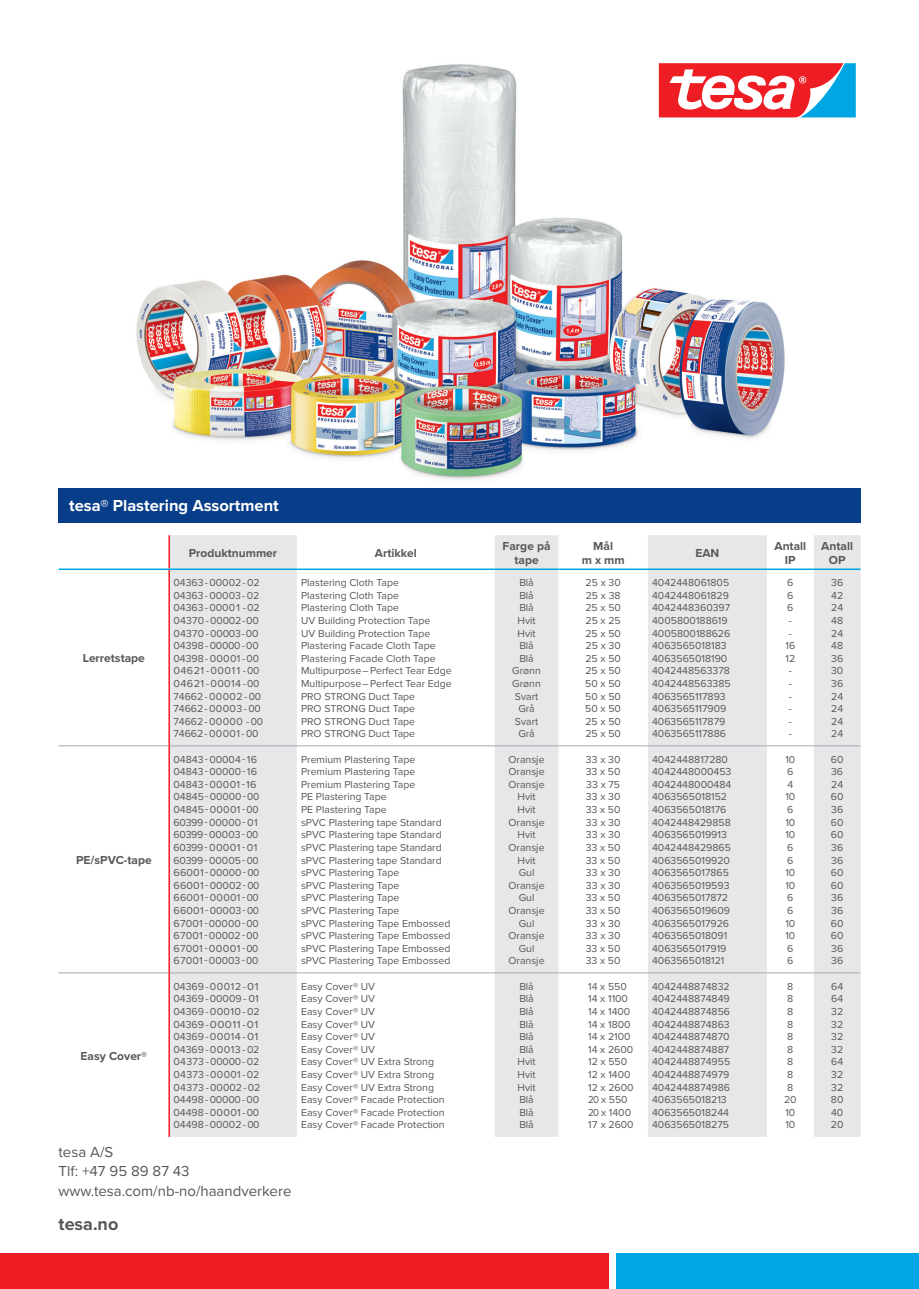
<style>
.page{position:relative;width:919px;height:1289px;background:#fff}
.page>*{position:absolute;margin:0;border:0;box-sizing:border-box;transform-origin:0 0}
.t1{font:700 18px "Proxima Nova";color:#57585a}
.t2{font:700 16.5px "Proxima Nova";color:#fff}
.t3{font:15px/19.5px "Proxima Nova";color:#57585a}
.t4{font:700 12px/14.4px "Proxima Nova";color:#57585a;text-align:center}
.t5{font:10.5px/12.6px "Proxima Nova";color:#57585a}
</style>
<div class="page">
<img style="left:136px;top:64px;width:649px;height:416px">
<div style="left:654px;top:59px;width:206px;height:63px;background:#fff"></div>
<svg style="left:658px;top:63px;width:197px;height:54px"></svg>
<div style="left:170px;top:535px;width:127px;height:601px;background:#e6e7e9"></div>
<svg style="left:494px;top:535px;width:366px;height:601px;fill:#e6e7e9"></svg>
<hr style="left:59px;top:745px;width:109px;height:1px;background:#a8a9ad">
<hr style="left:170px;top:745px;width:127px;height:1px;background:#a8a9ad">
<hr style="left:297px;top:745px;width:197px;height:1px;background:#a8a9ad">
<hr style="left:494px;top:745px;width:64px;height:1px;background:#a8a9ad">
<hr style="left:558px;top:745px;width:89px;height:1px;background:#a8a9ad">
<hr style="left:647px;top:745px;width:120px;height:1px;background:#a8a9ad">
<hr style="left:767px;top:745px;width:46px;height:1px;background:#a8a9ad">
<hr style="left:813px;top:745px;width:47px;height:1px;background:#a8a9ad">
<hr style="left:59px;top:972px;width:109px;height:1px;background:#a8a9ad">
<hr style="left:170px;top:972px;width:127px;height:1px;background:#a8a9ad">
<hr style="left:297px;top:972px;width:197px;height:1px;background:#a8a9ad">
<hr style="left:494px;top:972px;width:64px;height:1px;background:#a8a9ad">
<hr style="left:558px;top:972px;width:89px;height:1px;background:#a8a9ad">
<hr style="left:647px;top:972px;width:120px;height:1px;background:#a8a9ad">
<hr style="left:767px;top:972px;width:46px;height:1px;background:#a8a9ad">
<hr style="left:813px;top:972px;width:47px;height:1px;background:#a8a9ad">
<hr style="left:168px;top:535px;width:2px;height:33px;background:#ee1d23">
<hr style="left:168px;top:570px;width:2px;height:175px;background:#ee1d23">
<hr style="left:168px;top:745px;width:2px;height:227px;background:#ee1d23">
<hr style="left:168px;top:972px;width:2px;height:164px;background:#ee1d23">
<hr style="left:59px;top:568px;width:110px;height:2px;background:#00a6e4">
<hr style="left:169px;top:568px;width:128px;height:2px;background:#00a6e4">
<hr style="left:297px;top:568px;width:197px;height:2px;background:#00a6e4">
<hr style="left:494px;top:568px;width:64px;height:2px;background:#00a6e4">
<hr style="left:558px;top:568px;width:89px;height:2px;background:#00a6e4">
<hr style="left:647px;top:568px;width:120px;height:2px;background:#00a6e4">
<hr style="left:767px;top:568px;width:46px;height:2px;background:#00a6e4">
<hr style="left:813px;top:568px;width:47px;height:2px;background:#00a6e4">
<div style="left:58px;top:488px;width:802px;height:34px;background:#083e89"></div>
<div style="left:0;top:1253px;width:608px;height:35px;background:#ee1d23"></div>
<div style="left:616px;top:1253px;width:302px;height:35px;background:#00a6e4"></div>
<h2 class="t2" style="left:69px;top:493px;width:211px">tesa® Plastering Assortment</h2>
<p class="t4" style="left:83px;top:651px;width:64px">Lerretstape</p>
<p class="t4" style="left:76px;top:852px;width:77px">PE/sPVC-tape</p>
<p class="t4" style="left:81px;top:1048px;width:68px">Easy Cover®</p>
<p class="t4" style="left:189px;top:545px;width:90px">Produktnummer</p>
<p class="t4" style="left:375px;top:545px;width:43px">Artikkel</p>
<p class="t4" style="left:502px;top:538px;width:49px">Farge på tape</p>
<p class="t4" style="left:581px;top:538px;width:44px">Mål<br>m x mm</p>
<p class="t4" style="left:695px;top:545px;width:25px">EAN</p>
<p class="t4" style="left:774px;top:538px;width:33px">Antall<br>IP</p>
<p class="t4" style="left:821px;top:538px;width:33px">Antall<br>OP</p>
<p class="t5" style="left:173px;top:576px;width:91px">04363 - 00002 - 02<br>04363 - 00003 - 02<br>04363 - 00001 - 02<br>04370 - 00002 - 00<br>04370 - 00003 - 00<br>04398 - 00000 - 00<br>04398 - 00001 - 00<br>04621 - 00011 - 00<br>04621 - 00014 - 00<br>74662 - 00002 - 00<br>74662 - 00003 - 00<br>74662 - 00000 - 00<br>74662 - 00001 - 00</p>
<p class="t5" style="left:301px;top:576px;width:152px">Plastering Cloth Tape<br>Plastering Cloth Tape<br>Plastering Cloth Tape<br>UV Building Protection Tape<br>UV Building Protection Tape<br>Plastering Facade Cloth Tape<br>Plastering Facade Cloth Tape<br>Multipurpose – Perfect Tear Edge<br>Multipurpose – Perfect Tear Edge<br>PRO STRONG Duct Tape<br>PRO STRONG Duct Tape<br>PRO STRONG Duct Tape<br>PRO STRONG Duct Tape</p>
<p class="t5" style="left:512px;top:576px;width:30px;text-align:center">Blå<br>Blå<br>Blå<br>Hvit<br>Hvit<br>Blå<br>Blå<br>Grønn<br>Grønn<br>Svart<br>Grå<br>Svart<br>Grå</p>
<p class="t5" style="left:585px;top:576px;width:37px;text-align:justify">25 x 30<br>25 x 38<br>25 x 50<br>25 x 25<br>25 x 50<br>25 x 30<br>25 x 50<br>25 x 50<br>50 x 50<br>50 x 50<br>50 x 50<br>25 x 50<br>25 x 50</p>
<p class="t5" style="left:652px;top:576px;width:80px">4042448061805<br>4042448061829<br>4042448360397<br>4005800188619<br>4005800188626<br>4063565018183<br>4063565018190<br>4042448563378<br>4042448563385<br>4063565117893<br>4063565117909<br>4063565117879<br>4063565117886</p>
<p class="t5" style="left:787px;top:576px;width:8px;text-align:justify">6<br>6<br>6 -</p>
<p class="t5" style="left:785px;top:639px;width:11px;text-align:center">16<br>12 -<br>-</p>
<p class="t5" style="left:788px;top:702px;width:5px;text-align:justify">- - -</p>
<p class="t5" style="left:831px;top:576px;width:14px;text-align:justify">36<br>42<br>24<br>48<br>24<br>48<br>36<br>30<br>36<br>24<br>24<br>24<br>24</p>
<p class="t5" style="left:173px;top:752px;width:87px">04843 - 00004 - 16<br>04843 - 00000- 16<br>04843 - 00001- 16<br>04845 - 00000- 00<br>04845 - 00001- 00<br>60399 - 00000- 01<br>60399 - 00003 - 00<br>60399 - 00001- 01<br>60399 - 00005 - 00<br>66001- 00000- 00<br>66001- 00002 - 00<br>66001- 00001- 00<br>66001- 00003 - 00<br>67001- 00000- 00<br>67001- 00002 - 00<br>67001- 00001- 00<br>67001- 00003 - 00</p>
<p class="t5" style="left:301px;top:752px;width:151px">Premium Plastering Tape<br>Premium Plastering Tape<br>Premium Plastering Tape<br>PE Plastering Tape<br>PE Plastering Tape<br>sPVC Plastering tape Standard sPVC Plastering tape Standard sPVC Plastering tape Standard sPVC Plastering tape Standard sPVC Plastering Tape<br>sPVC Plastering Tape<br>sPVC Plastering Tape<br>sPVC Plastering Tape<br>sPVC Plastering Tape Embossed sPVC Plastering Tape Embossed sPVC Plastering Tape Embossed sPVC Plastering Tape Embossed</p>
<p class="t5" style="left:508px;top:752px;width:37px;text-align:center">Oransje<br>Oransje<br>Oransje<br>Hvit<br>Hvit<br>Oransje<br>Hvit<br>Oransje<br>Hvit<br>Gul<br>Oransje<br>Gul<br>Oransje<br>Gul<br>Oransje<br>Gul<br>Oransje</p>
<p class="t5" style="left:585px;top:752px;width:36px;text-align:justify">33 x 30<br>33 x 50<br>33 x 75<br>33 x 30<br>33 x 50<br>33 x 30<br>33 x 30<br>33 x 50<br>33 x 50<br>33 x 30<br>33 x 30<br>33 x 50<br>33 x 50<br>33 x 30<br>33 x 30<br>33 x 50<br>33 x 50</p>
<p class="t5" style="left:652px;top:752px;width:81px">4042448817280<br>4042448000453<br>4042448000484<br>4063565018152<br>4063565018176<br>4042448429858<br>4063565019913<br>4042448429865<br>4063565019920<br>4063565017865<br>4063565019593<br>4063565017872<br>4063565019609<br>4063565017926<br>4063565018091<br>4063565017919<br>4063565018121</p>
<p class="t5" style="left:785px;top:752px;width:11px">10<br>6<br>4<br>10<br>6<br>10<br>10<br>6<br>6<br>10<br>10<br>6<br>6<br>10<br>10<br>6<br>6</p>
<p class="t5" style="left:830px;top:752px;width:14px;text-align:justify">60<br>36<br>24<br>60<br>36<br>60<br>60<br>36<br>36<br>60<br>60<br>36<br>36<br>60<br>60<br>36<br>36</p>
<p class="t5" style="left:173px;top:979px;width:88px">04369 - 00012 - 01<br>04369 - 00009 - 01<br>04369 - 00010 - 02<br>04369 - 00011 - 01<br>04369 - 00014 - 01<br>04369 - 00013 - 02<br>04373 - 00000 - 02<br>04373 - 00001 - 02<br>04373 - 00002 - 02<br>04498 - 00000 - 00<br>04498 - 00001 - 00<br>04498 - 00002 - 00</p>
<p class="t5" style="left:301px;top:979px;width:145px">Easy Cover® UV<br>Easy Cover® UV<br>Easy Cover® UV<br>Easy Cover® UV<br>Easy Cover® UV<br>Easy Cover® UV<br>Easy Cover® UV Extra Strong<br>Easy Cover® UV Extra Strong<br>Easy Cover® UV Extra Strong<br>Easy Cover® Facade Protection<br>Easy Cover® Facade Protection<br>Easy Cover® Facade Protection</p>
<p class="t5" style="left:517px;top:979px;width:20px">Blå<br>Blå<br>Blå<br>Blå<br>Blå<br>Blå<br>Hvit<br>Hvit<br>Hvit<br>Blå<br>Blå<br>Blå</p>
<p class="t5" style="left:588px;top:979px;width:47px">14 x 550<br>14 x 1100<br>14 x 1400<br>14 x 1800<br>14 x 2100<br>14 x 2600<br>12 x 550<br>12 x 1400<br>12 x 2600<br>20 x 550<br>20 x 1400<br>17 x 2600</p>
<p class="t5" style="left:652px;top:979px;width:80px">4042448874832<br>4042448874849<br>4042448874856<br>4042448874863<br>4042448874870<br>4042448874887<br>4042448874955<br>4042448874979<br>4042448874986<br>4063565018213<br>4063565018244<br>4063565018275</p>
<p class="t5" style="left:784px;top:979px;width:14px;text-align:center">8<br>8<br>8<br>8<br>8<br>8<br>8<br>8<br>8<br>20<br>10<br>10</p>
<p class="t5" style="left:830px;top:979px;width:14px;text-align:justify">64<br>64<br>32<br>32<br>32<br>32<br>64<br>32<br>32<br>80<br>40<br>20</p>
<h3 class="t3" style="left:59px;top:1141px;width:234px">tesa A/S<br>Tlf: +47 95 89 87 43 www.tesa.com/nb-no/haandverkere</h3>
<h1 class="t1" style="left:59px;top:1210px;width:61px">tesa.no</h1>
</div>
